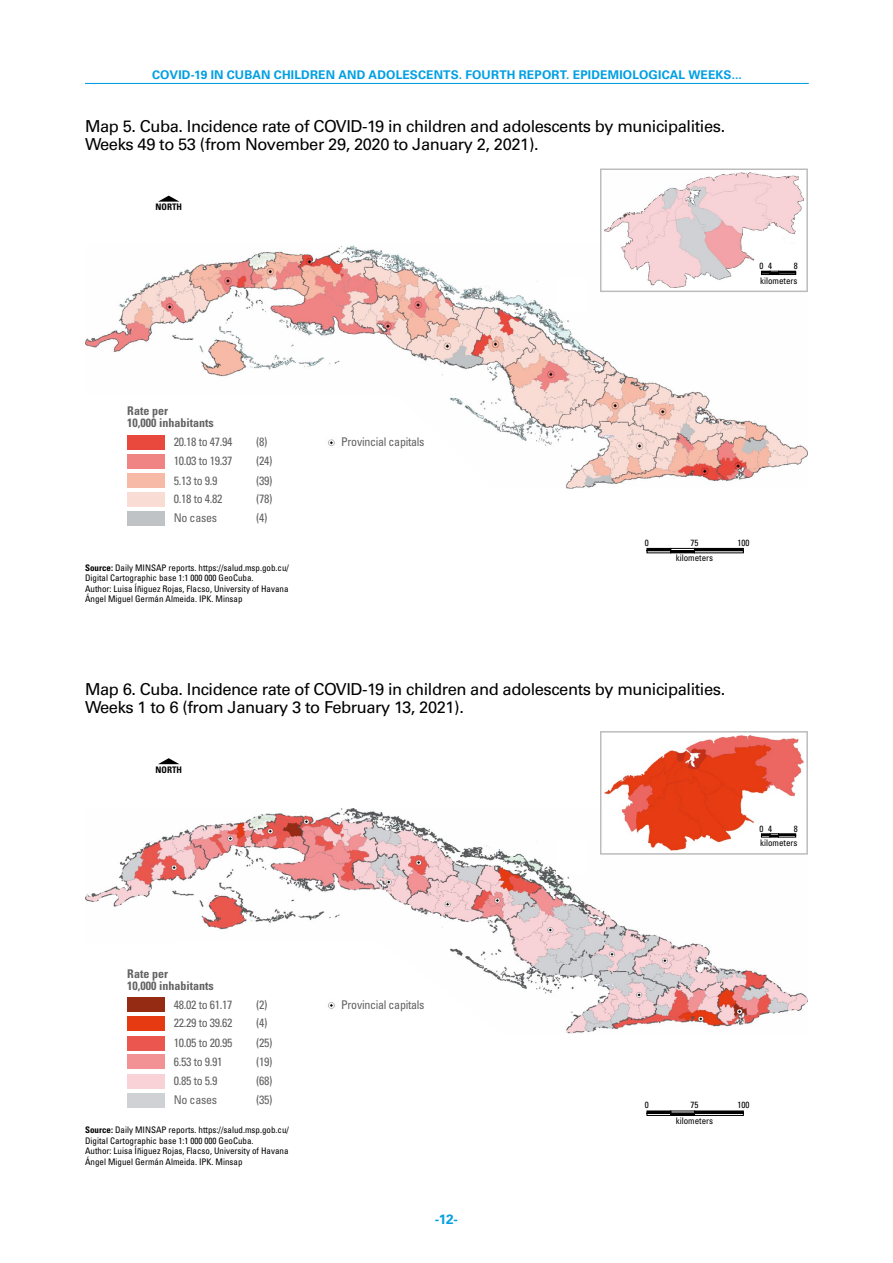
<style>
.page{position:relative;width:893px;height:1263px;background:#fff}
.page>*{position:absolute;margin:0;border:0;box-sizing:border-box;transform-origin:0 0}
.t1{font:16.5px/18px "Univers LT Pro 55 Roman";letter-spacing:-.025em;color:#000}
.t2{font:700 13.5px "Univers LT Pro 65";color:#009fe3}
.t3{font:condensed 12px/20px "Univers LT Std";letter-spacing:-.025em;color:#646363}
.t4{font:700 12px "Univers LT Pro 65";letter-spacing:.015em;color:#009fe3}
.t5{font:700 condensed 12px/12px "Univers";color:#646363}
.t6{font:condensed 9px/10.5px "Univers LT Std";color:#000}
.t7{font:condensed 9px/14.7px "Univers";color:#000}
.t8{font:700 condensed 9px "Univers";color:#000}
.s1{font-weight:700}
</style>
<div class="page">
<hr style="left:85px;top:83px;width:724px;height:1px;background:#009fe3">
<img style="left:85px;top:245px;width:723px;height:244px">
<div style="left:127px;top:435px;width:38px;height:15px;background:#e9493d"></div>
<div style="left:127px;top:454px;width:38px;height:15px;background:#f08484"></div>
<div style="left:127px;top:473px;width:38px;height:15px;background:#f7baa6"></div>
<div style="left:127px;top:492px;width:38px;height:15px;background:#f9dcd4"></div>
<div style="left:127px;top:511px;width:38px;height:15px;background:#c0c3c5"></div>
<div style="left:556px;top:278px;width:31px;height:34px;background:#fff"></div>
<svg style="left:600px;top:168px;width:208px;height:124px"></svg>
<svg style="left:158px;top:196px;width:21px;height:6px"></svg>
<div style="left:647px;top:548px;width:24px;height:3px;border:1px solid #000"></div>
<div style="left:647px;top:550px;width:24px;height:3px;border:1px solid #000"></div>
<div style="left:694px;top:548px;width:49px;height:3px;border:1px solid #000"></div>
<div style="left:694px;top:550px;width:49px;height:3px;border:1px solid #000"></div>
<div style="left:670px;top:550px;width:25px;height:3px;border:1px solid #000"></div>
<div style="left:670px;top:548px;width:25px;height:3px;border:1px solid #000"></div>
<hr style="left:671px;top:551px;width:23px;height:2px;background:#000">
<img style="left:324px;top:436px;width:14px;height:12px">
<img style="left:85px;top:808px;width:723px;height:226px">
<div style="left:127px;top:997px;width:38px;height:15px;background:#962b14"></div>
<div style="left:127px;top:1016px;width:38px;height:15px;background:#e63b12"></div>
<div style="left:127px;top:1036px;width:38px;height:14px;background:#eb574e"></div>
<div style="left:127px;top:1054px;width:38px;height:15px;background:#f29295"></div>
<div style="left:127px;top:1073px;width:38px;height:15px;background:#f8d2d6"></div>
<div style="left:127px;top:1093px;width:38px;height:14px;background:#d0d1d4"></div>
<div style="left:556px;top:840px;width:31px;height:35px;background:#fff"></div>
<svg style="left:600px;top:731px;width:208px;height:124px"></svg>
<svg style="left:158px;top:758px;width:21px;height:6px"></svg>
<div style="left:647px;top:1111px;width:24px;height:2px;border:1px solid #000"></div>
<div style="left:647px;top:1113px;width:24px;height:2px;border:1px solid #000"></div>
<div style="left:694px;top:1111px;width:49px;height:2px;border:1px solid #000"></div>
<div style="left:694px;top:1113px;width:49px;height:2px;border:1px solid #000"></div>
<div style="left:670px;top:1113px;width:25px;height:2px;border:1px solid #000"></div>
<hr style="left:671px;top:1113px;width:23px;height:3px;background:#000">
<img style="left:324px;top:998px;width:14px;height:13px">
<h3 class="t4" style="left:152px;top:67px;width:591px">COVID-19 IN CUBAN CHILDREN AND ADOLESCENTS. FOURTH REPORT. EPIDEMIOLOGICAL WEEKS...</h3>
<p class="t1" style="left:85px;top:117px;width:642px">Map 5. Cuba. Incidence rate of COVID-19 in children and adolescents by municipalities.<br>Weeks 49 to 53 (from November 29, 2020 to January 2, 2021).</p>
<p class="t8" style="left:156px;top:201px;width:28px">NORTH</p>
<p class="t7" style="left:759px;top:258px;width:40px">0 4 kilometers</p>
<p class="t7" style="left:794px;top:258px;width:5px">8</p>
<p class="t5" style="left:127px;top:405px;width:88px">Rate per<br>10,000 inhabitants</p>
<p class="t3" style="left:174px;top:432px;width:60px">20.18 to 47.94</p>
<p class="t3" style="left:256px;top:432px;width:13px">(8)</p>
<p class="t3" style="left:341px;top:432px;width:85px">Provincial capitals</p>
<p class="t3" style="left:256px;top:450px;width:18px">(24) (39)</p>
<p class="t3" style="left:256px;top:490px;width:18px;line-height:18.6px">(78) (4)</p>
<p class="t3" style="left:174px;top:450px;width:60px">10.03 to 19.37<br>5.13 to 9.9</p>
<p class="t3" style="left:174px;top:490px;width:50px;line-height:18.6px">0.18 to 4.82<br>No cases</p>
<p class="t6" style="left:85px;top:562px;width:205px"><span class="s1">Source:</span> Daily MINSAP reports. https://salud.msp.gob.cu/ Digital Cartographic base 1:1 000 000 GeoCuba.<br>Author: Luisa Íñiguez Rojas, Flacso, University of Havana Ángel Miguel Germán Almeida. IPK. Minsap</p>
<p class="t7" style="left:645px;top:535px;width:5px">0</p>
<p class="t7" style="left:676px;top:534px;width:39px;line-height:15.8px;text-align:center">75 kilometers</p>
<p class="t7" style="left:737px;top:535px;width:13px">100</p>
<p class="t1" style="left:85px;top:680px;width:642px">Map 6. Cuba. Incidence rate of COVID-19 in children and adolescents by municipalities.<br>Weeks 1 to 6 (from January 3 to February 13, 2021).</p>
<p class="t8" style="left:156px;top:764px;width:28px">NORTH</p>
<p class="t7" style="left:759px;top:821px;width:40px">0 4 kilometers</p>
<p class="t7" style="left:794px;top:821px;width:5px">8</p>
<p class="t5" style="left:127px;top:967px;width:88px">Rate per<br>10,000 inhabitants</p>
<p class="t3" style="left:174px;top:994px;width:60px">48.02 to 61.17</p>
<p class="t3" style="left:256px;top:994px;width:13px">(2)</p>
<p class="t3" style="left:341px;top:994px;width:85px">Provincial capitals</p>
<p class="t3" style="left:256px;top:1013px;width:18px">(4) (25)</p>
<p class="t3" style="left:256px;top:1052px;width:18px;line-height:19px;text-align:justify">(19) (68) (35)</p>
<p class="t3" style="left:174px;top:1013px;width:60px">22.29 to 39.62<br>10.05 to 20.95</p>
<p class="t3" style="left:174px;top:1052px;width:50px;line-height:19px">6.53 to 9.91<br>0.85 to 5.9<br>No cases</p>
<p class="t6" style="left:85px;top:1125px;width:205px"><span class="s1">Source:</span> Daily MINSAP reports. https://salud.msp.gob.cu/ Digital Cartographic base 1:1 000 000 GeoCuba.<br>Author: Luisa Íñiguez Rojas, Flacso, University of Havana Ángel Miguel Germán Almeida. IPK. Minsap</p>
<h2 class="t2" style="left:435px;top:1211px;width:25px">-12-</h2>
<p class="t7" style="left:645px;top:1097px;width:5px">0</p>
<p class="t7" style="left:676px;top:1097px;width:39px;line-height:15.8px;text-align:center">75 kilometers</p>
<p class="t7" style="left:737px;top:1097px;width:13px">100</p>
</div>
